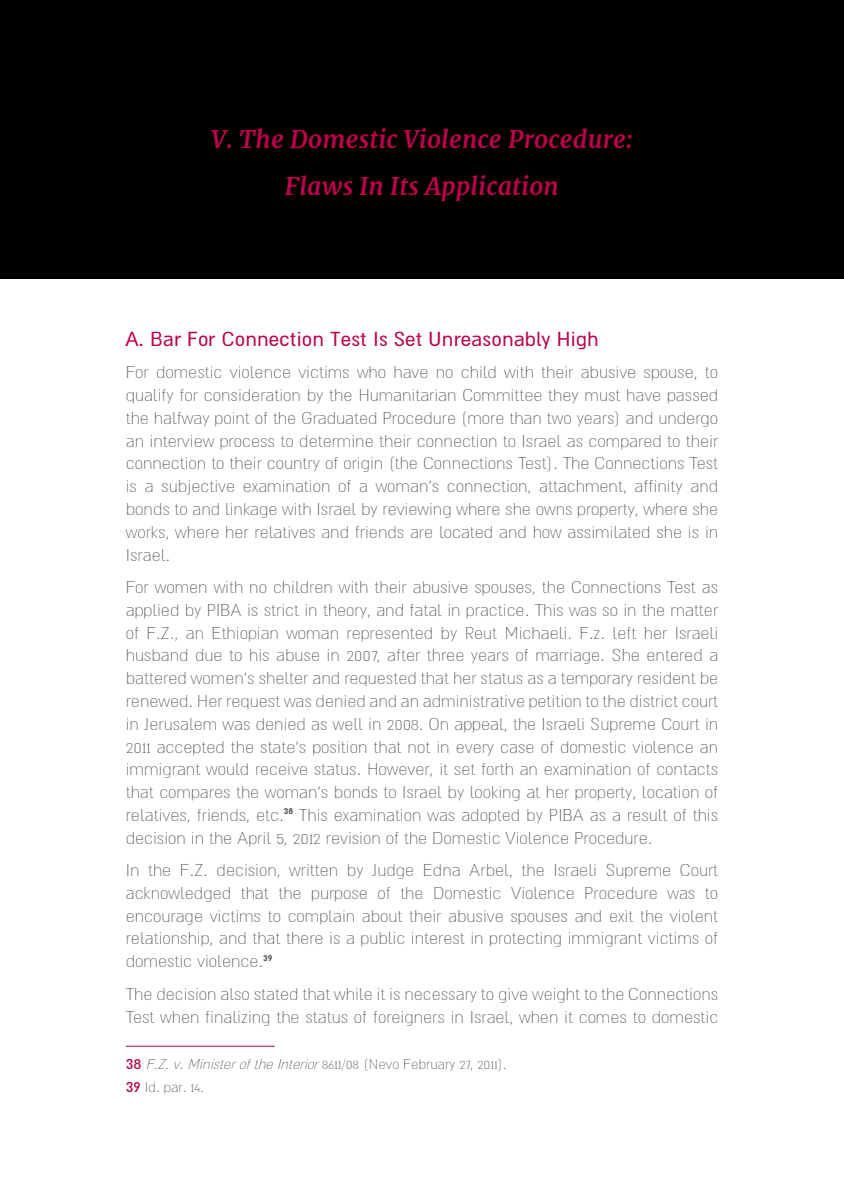
<style>
.page{position:relative;width:844px;height:1191px;background:#fff}
.page>*{position:absolute;margin:0;border:0;box-sizing:border-box;transform-origin:0 0}
.t1{font:italic 700 24.5px/47.2px "Merriweather";letter-spacing:.01em;color:#ba034a;text-align:center}
.t2{font:22.75px "Almoni DLAAA";letter-spacing:.01em;color:#ba034a}
.t3{font:300 19.25px/22.8px "Almoni DLAAA";color:#4d4d4f;text-align:justify}
.t4{font:300 15.75px/22.8px "Almoni DLAAA";color:#4d4d4f}
.s1{font-weight:400;font-size:19.25px;color:#ba034a}
.s2{font-style:italic}
</style>
<div class="page">
<div style="left:0;top:0;width:843px;height:279px;background:#000"></div>
<hr style="left:126px;top:1045px;width:148px;height:1px;background:#ba034a">
<p class="t1" style="left:211px;top:115px;width:422px">V. The Domestic Violence Procedure:<br>Flaws In Its Application</p>
<p class="t2" style="left:126px;top:327px;width:474px">A. Bar For Connection Test Is Set Unreasonably High</p>
<p class="t3" style="left:126px;top:361px;width:594px">For domestic violence victims who have no child with their abusive spouse, to qualify for consideration by the Humanitarian Committee they must have passed the halfway point of the Graduated Procedure (more than two years) and undergo an interview process to determine their connection to Israel as compared to their connection to their country of origin (the Connections Test). The Connections Test is a subjective examination of a woman’s connection, attachment, affinity and bonds to and linkage with Israel by reviewing where she owns property, where she works, where her relatives and friends are located and how assimilated she is in Israel.</p>
<p class="t3" style="left:126px;top:576px;width:594px">For women with no children with their abusive spouses, the Connections Test as applied by PIBA is strict in theory, and fatal in practice. This was so in the matter of F.Z., an Ethiopian woman represented by Reut Michaeli. F.z. left her Israeli husband due to his abuse in 2007, after three years of marriage. She entered a battered women’s shelter and requested that her status as a temporary resident be renewed. Her request was denied and an administrative petition to the district court in Jerusalem was denied as well in 2008. On appeal, the Israeli Supreme Court in 2011 accepted the state’s position that not in every case of domestic violence an immigrant would receive status. However, it set forth an examination of contacts that compares the woman’s bonds to Israel by looking at her property, location of relatives, friends, etc.<sup>38</sup> This examination was adopted by PIBA as a result of this decision in the April 5, 2012 revision of the Domestic Violence Procedure.</p>
<p class="t3" style="left:126px;top:859px;width:594px">In the F.Z. decision, written by Judge Edna Arbel, the Israeli Supreme Court acknowledged that the purpose of the Domestic Violence Procedure was to encourage victims to complain about their abusive spouses and exit the violent relationship, and that there is a public interest in protecting immigrant victims of domestic violence.<sup>39</sup></p>
<p class="t3" style="left:126px;top:983px;width:594px">The decision also stated that while it is necessary to give weight to the Connections<br>Test when finalizing the status of foreigners in Israel, when it comes to domestic</p>
<p class="t4" style="left:126px;top:1053px;width:382px"><span class="s1">38</span> <span class="s2">F.Z.v.MinisteroftheInterior</span>8611/08 (Nevo February 27, 2011).<br><span class="s1">39</span> Id. par. 14.</p>
</div>
